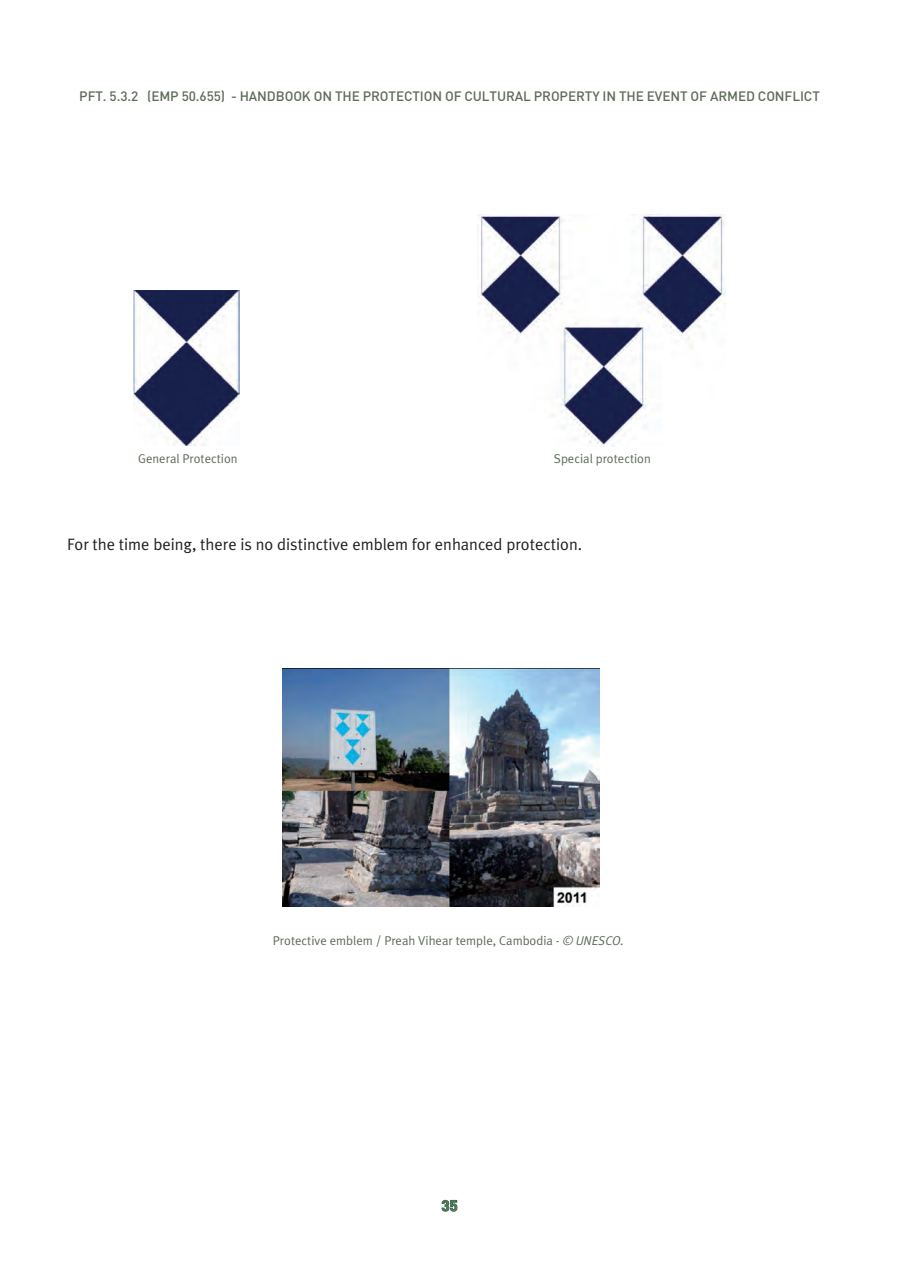
<style>
.page{position:relative;width:897px;height:1267px;background:#fff}
.page>*{position:absolute;margin:0;border:0;box-sizing:border-box;transform-origin:0 0}
.t1{font:16.5px "Meta Plus Normal";color:#231f20}
.t2{font:700 15px "DIN";color:#5c6d59}
.t3{font:500 13.5px "DIN";letter-spacing:-.005em;color:#5c6d59}
.t4{font:12.75px "Meta Plus Normal";color:#5c6d59}
.s1{font-style:italic}
</style>
<div class="page">
<svg style="left:441px;top:1199px;width:16px;height:12px"></svg>
<img style="left:134px;top:291px;width:105px;height:154px">
<img style="left:477px;top:214px;width:248px;height:232px">
<img style="left:283px;top:668px;width:316px;height:238px">
<p class="t3" style="left:79px;top:88px;width:742px">PFT. 5.3.2 (EMP 50.655) - HANDBOOK ON THE PROTECTION OF CULTURAL PROPERTY IN THE EVENT OF ARMED CONFLICT</p>
<p class="t4" style="left:138px;top:451px;width:101px">General Protection</p>
<p class="t4" style="left:553px;top:451px;width:99px">Special protection</p>
<p class="t1" style="left:67px;top:534px;width:516px">For the time being, there is no distinctive emblem for enhanced protection.</p>
<p class="t4" style="left:273px;top:932px;width:352px">Protective emblem / Preah Vihear temple, Cambodia - <span class="s1">© UNESCO.</span></p>
<p class="t2" style="left:441px;top:1195px;width:18px">35</p>
</div>
